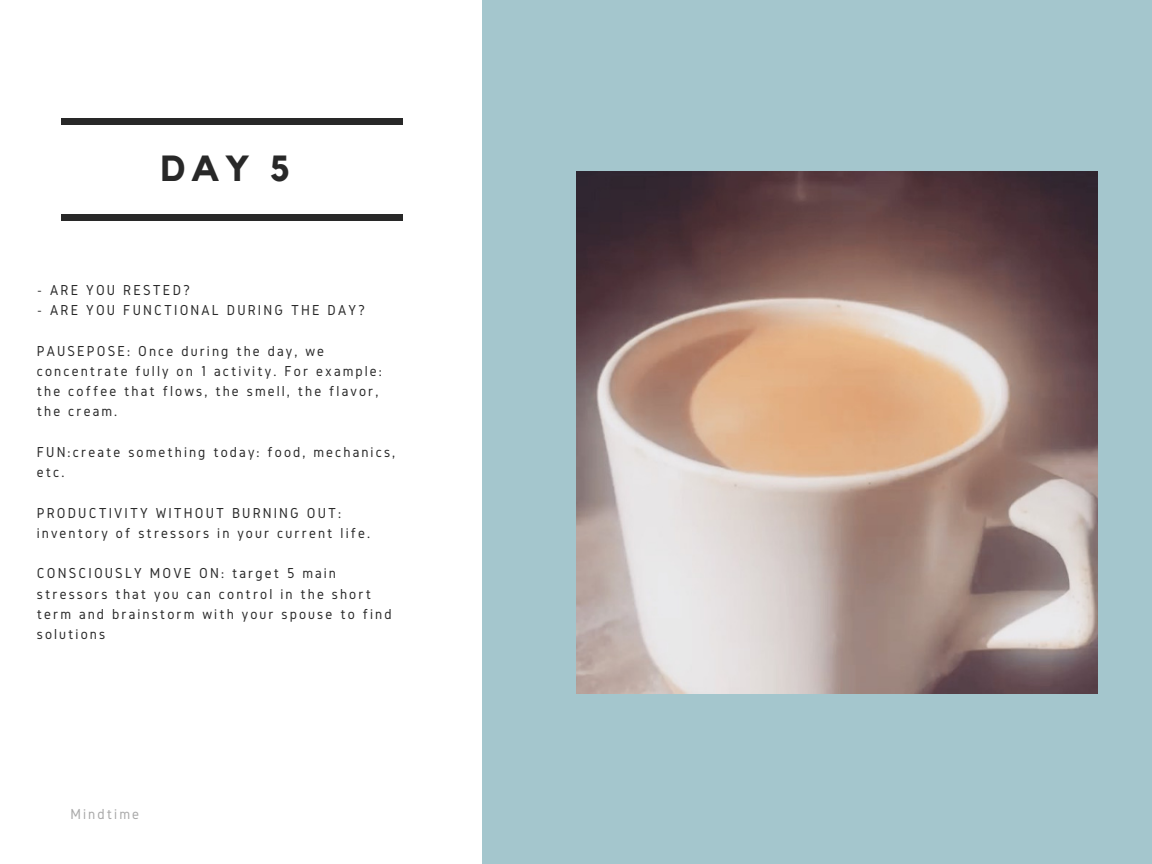
<style>
.page{position:relative;width:1152px;height:864px;background:#a4c6cd}
.page>*{position:absolute;margin:0;border:0;box-sizing:border-box;transform-origin:0 0}
.t1{font:700 36.3px "Kollektif";color:#282828}
.t2{font:15.15px "Gidole";letter-spacing:.14em;color:#a8a8a8}
.t3{font:15px/20.2px "Gidole";letter-spacing:.14em;color:#282828}
</style>
<div class="page">
<div style="left:0;top:0;width:482px;height:864px;background:#fff"></div>
<div style="left:61px;top:118px;width:342px;height:6px;background:#282828"></div>
<div style="left:61px;top:215px;width:342px;height:5px;background:#282828"></div>
<img style="left:576px;top:171px;width:522px;height:522px">
<p class="t1" style="left:161px;top:151px;width:131px">DAY 5</p>
<p class="t3" style="left:37px;top:280px;width:155px">- ARE YOU RESTED?</p>
<p class="t3" style="left:37px;top:300px;width:330px">- ARE YOU FUNCTIONAL DURING THE DAY?</p>
<p class="t3" style="left:37px;top:340px;width:347px">PAUSEPOSE: Once during the day, we concentrate fully on 1 activity. For example: the coffee that flows, the smell, the flavor, the cream.</p>
<p class="t3" style="left:37px;top:442px;width:360px">FUN:create something today: food, mechanics, etc.</p>
<p class="t3" style="left:37px;top:502px;width:335px">PRODUCTIVITY WITHOUT BURNING OUT: inventory of stressors in your current life.</p>
<p class="t3" style="left:37px;top:563px;width:356px">CONSCIOUSLY MOVE ON: target 5 main stressors that you can control in the short term and brainstorm with your spouse to find solutions</p>
<p class="t2" style="left:70px;top:805px;width:70px">Mindtime</p>
</div>
